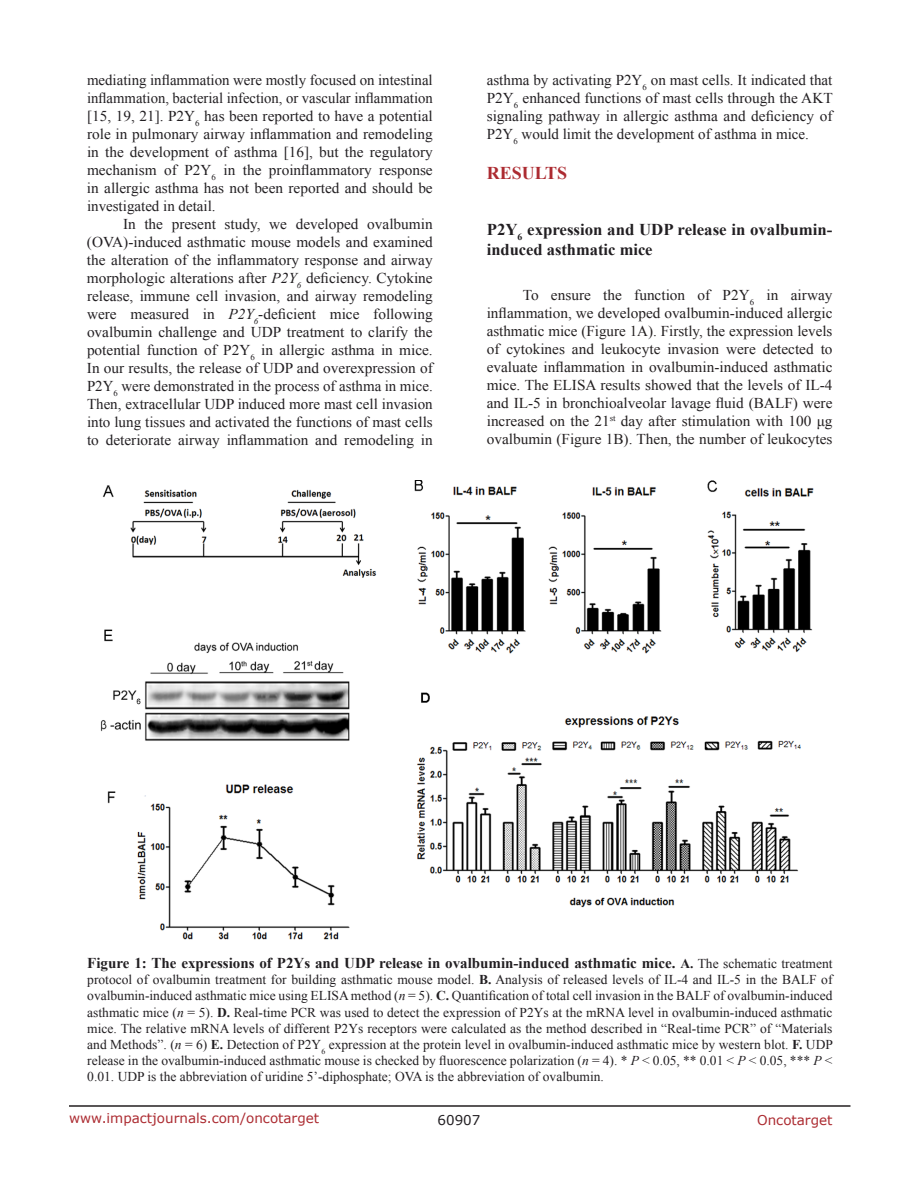
<style>
.page{position:relative;width:918px;height:1188px;background:#fff}
.page>*{position:absolute;margin:0;border:0;box-sizing:border-box;transform-origin:0 0}
.t1{font:700 18px "Times New Roman";color:#ac2b31}
.t2{font:700 16.5px/19.8px "Times New Roman";color:#221f22}
.t3{font:15px/18px "Times New Roman";color:#221f22;text-align:justify}
.t4{font:15px/18px "Times New Roman";color:#231f20;text-align:justify}
.t5{font:700 15px "Times New Roman";color:#221f22}
.t6{font:13.5px/16.2px "Times New Roman";color:#221f22;text-align:justify}
.t7{font:13.5px "Verdana";color:#ac2b31}
.t8{font:13.5px "Verdana";color:#221f22}
.s1{font-style:italic}
.s2{color:#221f22}
.s3{font-size:13.5px}
.s4{font-weight:400;font-size:13.5px}
.s5{font-weight:700}
</style>
<div class="page">
<hr style="left:69px;top:1105px;width:781px;height:2px;background:#231f20">
<img style="left:100px;top:481px;width:714px;height:459px">
<p class="t3" style="left:87px;top:71px;width:347px">mediating inflammation were mostly focused on intestinal inflammation, bacterial infection, or vascular inflammation [15, 19, 21]. P2Y<sub>6</sub> has been reported to have a potential role in pulmonary airway inflammation and remodeling in the development of asthma [16], but the regulatory mechanism of P2Y<sub>6</sub> in the proinflammatory response in allergic asthma has not been reported and should be investigated in detail.</p>
<p class="t3" style="left:87px;top:215px;width:347px;text-indent:36px">In the present study, we developed ovalbumin (OVA)-induced asthmatic mouse models and examined the alteration of the inflammatory response and airway morphologic alterations after <span class="s1">P2Y</span><sub>6</sub> deficiency. Cytokine release, immune cell invasion, and airway remodeling were measured in <span class="s1">P2Y</span><sub>6</sub>-deficient mice following ovalbumin challenge and UDP treatment to clarify the potential function of P2Y<sub>6</sub> in allergic asthma in mice.<br>In our results, the release of UDP and overexpression of P2Y<sub>6</sub> were demonstrated in the process of asthma in mice.<br>Then, extracellular UDP induced more mast cell invasion into lung tissues and activated the functions of mast cells to deteriorate airway inflammation and remodeling in</p>
<p class="t3" style="left:487px;top:71px;width:348px">asthma by activating P2Y<sub>6</sub> on mast cells. It indicated that P2Y<sub>6</sub> enhanced functions of mast cells through the AKT signaling pathway in allergic asthma and deficiency of P2Y<sub>6</sub> would limit the development of asthma in mice.</p>
<p class="t1" style="left:487px;top:161px;width:70px">RESULTS</p>
<p class="t2" style="left:487px;top:219px;width:347px">P2Y<sub>6</sub> expression and UDP release in ovalbumin&shy;induced asthmatic mice</p>
<p class="t4" style="left:487px;top:285px;width:347px;text-indent:36px">To ensure the function of P2Y<sub>6</sub> in airway inflammation, we developed ovalbumin-induced allergic asthmatic mice (Figure 1A). Firstly, the expression levels of cytokines and leukocyte invasion were detected to evaluate inflammation in ovalbumin-induced asthmatic mice. The ELISA results showed that the levels of IL-4 and IL-5 in <span class="s2">bronchioalveolar lavage fluid</span> (BALF) were increased on the 21<sup>st</sup> day after stimulation with 100 μg ovalbumin (Figure 1B). Then, the number of leukocytes</p>
<p class="t5" style="left:87px;top:953px;width:747px">Figure 1: The expressions of P2Ys and UDP release in ovalbumin-induced asthmatic mice. <span class="s3">A.</span> <span class="s4">The schematic treatment</span></p>
<p class="t6" style="left:87px;top:971px;width:747px">protocol of ovalbumin treatment for building asthmatic mouse model. <span class="s5">B.</span> Analysis of released levels of IL-4 and IL-5 in the BALF of ovalbumin-induced asthmatic mice using ELISA method (<span class="s1">n</span> = 5). <span class="s5">C.</span> Quantification of total cell invasion in the BALF of ovalbumin-induced asthmatic mice (<span class="s1">n</span> = 5). <span class="s5">D.</span> Real-time PCR was used to detect the expression of P2Ys at the mRNA level in ovalbumin-induced asthmatic mice. The relative mRNA levels of different P2Ys receptors were calculated as the method described in “Real-time PCR” of “Materials and Methods”. (<span class="s1">n</span> = 6) <span class="s5">E.</span> Detection of P2Y<sub>6</sub> expression at the protein level in ovalbumin-induced asthmatic mice by western blot. <span class="s5">F.</span> UDP release in the ovalbumin-induced asthmatic mouse is checked by fluorescence polarization (<span class="s1">n</span> = 4). * <span class="s1">P</span> &lt; 0.05, ** 0.01 &lt; <span class="s1">P</span> &lt; 0.05, *** <span class="s1">P</span> &lt; 0.01. UDP is the abbreviation of uridine 5’-diphosphate; OVA is the abbreviation of ovalbumin.</p>
<p class="t7" style="left:69px;top:1109px;width:252px">www.impactjournals.com/oncotarget</p>
<p class="t8" style="left:438px;top:1111px;width:44px">60907</p>
<p class="t7" style="left:757px;top:1111px;width:77px">Oncotarget</p>
</div>
